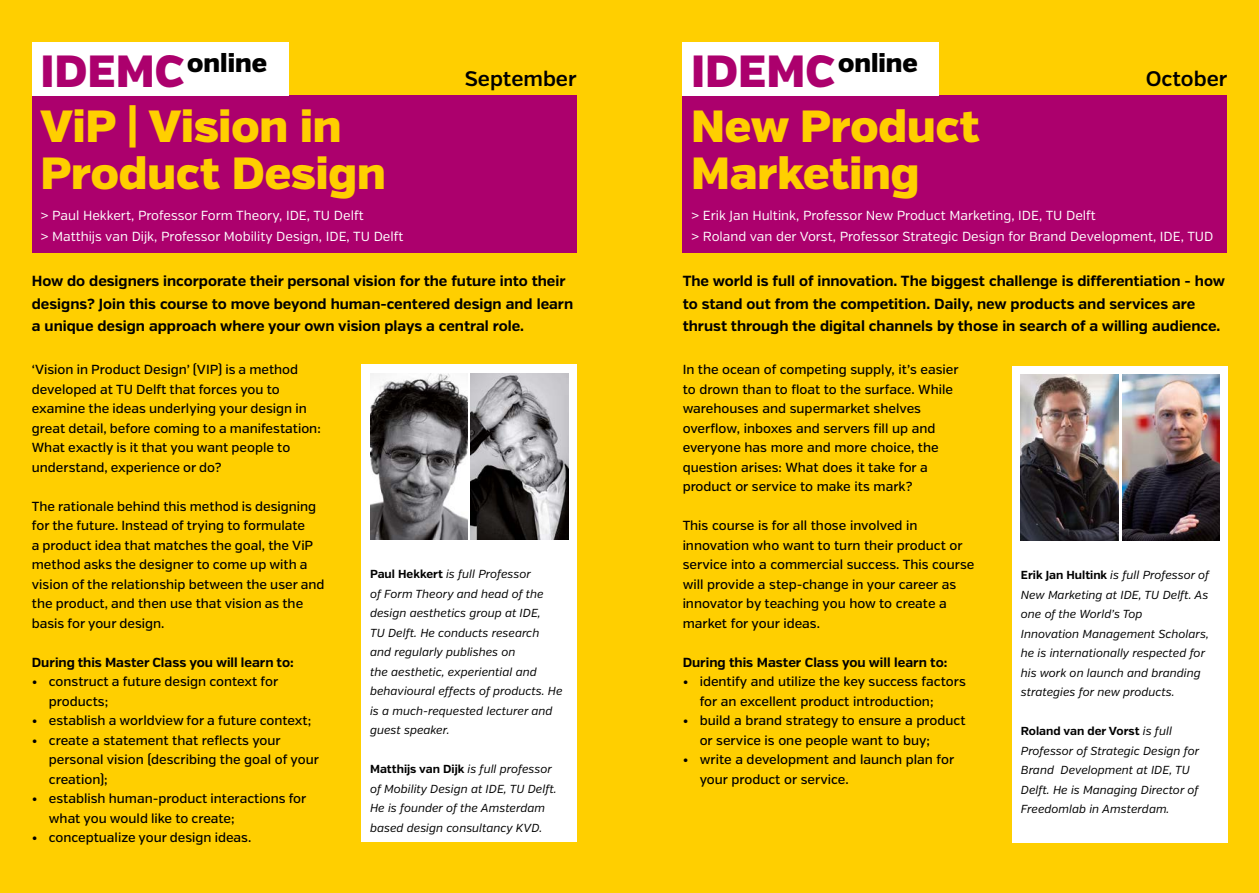
<style>
.page{position:relative;width:1259px;height:893px;background:#ffcf00}
.page>*{position:absolute;margin:0;border:0;box-sizing:border-box;transform-origin:0 0}
.t1{font:900 45px/46.5px "Verb";color:#ffcf00}
.t2{font:900 26.1px "Verb";color:#000}
.t3{font:600 21px "Verb";color:#000}
.t4{font:700 14.7px/22.5px "Verb";color:#000}
.t5{font:500 13.2px/19.5px "Verb";color:#000}
.t6{font:13.2px/21px "Verb";color:#fff}
.t7{font:700 13.2px "Verb";color:#000}
.t8{font:italic 11.7px/19.5px "Verb";color:#000}
.s1{font-size:45px;color:#ac006d}
.s2{font-weight:700;font-style:normal}
</style>
<div class="page">
<div style="left:361px;top:365px;width:216px;height:477px;background:#fff"></div>
<img style="left:370px;top:373px;width:98px;height:166px">
<img style="left:470px;top:374px;width:98px;height:165px">
<div style="left:1012px;top:366px;width:215px;height:477px;background:#fff"></div>
<img style="left:1021px;top:374px;width:97px;height:166px">
<img style="left:1122px;top:375px;width:97px;height:166px">
<div style="left:32px;top:96px;width:544px;height:157px;background:#ac006d"></div>
<div style="left:682px;top:96px;width:545px;height:157px;background:#ac006d"></div>
<div style="left:32px;top:43px;width:256px;height:53px;background:#fff"></div>
<div style="left:682px;top:43px;width:257px;height:53px;background:#fff"></div>
<h2 class="t2" style="left:40px;top:47px;width:228px"><span class="s1">IDEMC</span> online</h2>
<h2 class="t2" style="left:691px;top:47px;width:228px"><span class="s1">IDEMC</span>online</h2>
<h3 class="t3" style="left:465px;top:66px;width:114px">September</h3>
<h3 class="t3" style="left:1145px;top:66px;width:83px">October</h3>
<h1 class="t1" style="left:40px;top:104px;width:347px">ViP | Vision in<br>Product Design</h1>
<p class="t6" style="left:40px;top:205px;width:364px">&gt; Paul Hekkert, Professor Form Theory, IDE, TU Delft<br>&gt; Matthijs van Dijk, Professor Mobility Design, IDE, TU Delft</p>
<p class="t4" style="left:32px;top:270px;width:543px">How do designers incorporate their personal vision for the future into their designs? Join this course to move beyond human-centered design and learn a unique design approach where your own vision plays a central role.</p>
<p class="t5" style="left:32px;top:360px;width:290px">‘Vision in Product Design’ (VIP) is a method developed at TU Delft that forces you to examine the ideas underlying your design in great detail, before coming to a manifestation:<br>What exactly is it that you want people to understand, experience or do?</p>
<p class="t5" style="left:32px;top:496px;width:294px">The rationale behind this method is designing for the future. Instead of trying to formulate<br>a product idea that matches the goal, the ViP method asks the designer to come up with a vision of the relationship between the user and the product, and then use that vision as the basis for your design.</p>
<p class="t7" style="left:32px;top:654px;width:263px">During this Master Class you will learn to:</p>
<p class="t5" style="left:49px;top:672px;width:231px;text-indent:-17px">• construct a future design context for products;</p>
<p class="t5" style="left:32px;top:711px;width:281px">• establish a worldview for a future context;</p>
<p class="t5" style="left:49px;top:730px;width:272px;text-indent:-17px">• create a statement that reflects your personal vision (describing the goal of your creation);</p>
<p class="t5" style="left:49px;top:789px;width:259px;text-indent:-17px">• establish human-product interactions for what you would like to create;</p>
<p class="t5" style="left:32px;top:828px;width:221px">• conceptualize your design ideas.</p>
<p class="t8" style="left:370px;top:564px;width:194px"><span class="s2">Paul Hekkert</span> is full Professor<br>of Form Theory and head of the design aesthetics group at IDE,<br>TU Delft. He conducts research and regularly publishes on<br>the aesthetic, experiential and behavioural effects of products. He is a much-requested lecturer and guest speaker.</p>
<p class="t8" style="left:370px;top:759px;width:188px"><span class="s2">Matthijs van Dijk</span> is full professor of Mobility Design at IDE, TU Delft.<br>He is founder of the Amsterdam based design consultancy KVD.</p>
<h1 class="t1" style="left:691px;top:104px;width:290px">New Product<br>Marketing</h1>
<p class="t6" style="left:691px;top:205px;width:524px">&gt; Erik Jan Hultink, Professor New Product Marketing, IDE, TU Delft<br>&gt; Roland van der Vorst, Professor Strategic Design for Brand Development, IDE, TUD</p>
<p class="t4" style="left:682px;top:270px;width:544px">The world is full of innovation. The biggest challenge is differentiation - how to stand out from the competition. Daily, new products and services are thrust through the digital channels by those in search of a willing audience.</p>
<p class="t5" style="left:682px;top:360px;width:277px">In the ocean of competing supply, it’s easier to drown than to float to the surface. While warehouses and supermarket shelves overflow, inboxes and servers fill up and everyone has more and more choice, the question arises: What does it take for a product or service to make its mark?</p>
<p class="t5" style="left:682px;top:516px;width:293px">This course is for all those involved in innovation who want to turn their product or service into a commercial success. This course will provide a step-change in your career as innovator by teaching you how to create a market for your ideas.</p>
<p class="t7" style="left:682px;top:654px;width:266px">During this Master Class you will learn to:</p>
<p class="t5" style="left:699px;top:672px;width:268px;text-indent:-17px">• identify and utilize the key success factors for an excellent product introduction;</p>
<p class="t5" style="left:699px;top:711px;width:267px;text-indent:-17px">• build a brand strategy to ensure a product or service is one people want to buy;</p>
<p class="t5" style="left:699px;top:750px;width:256px;text-indent:-17px">• write a development and launch plan for your product or service.</p>
<p class="t8" style="left:1021px;top:566px;width:190px"><span class="s2">Erik Jan Hultink</span> is full Professor of<br>New Marketing at IDE, TU Delft. As one of the World’s Top<br>Innovation Management Scholars, he is internationally respected for his work on launch and branding strategies for new products.</p>
<p class="t8" style="left:1021px;top:722px;width:180px"><span class="s2">Roland van der Vorst</span> is full<br>Professor of Strategic Design for<br>Brand Development at IDE, TU<br>Delft. He is Managing Director of<br>Freedomlab in Amsterdam.</p>
</div>
